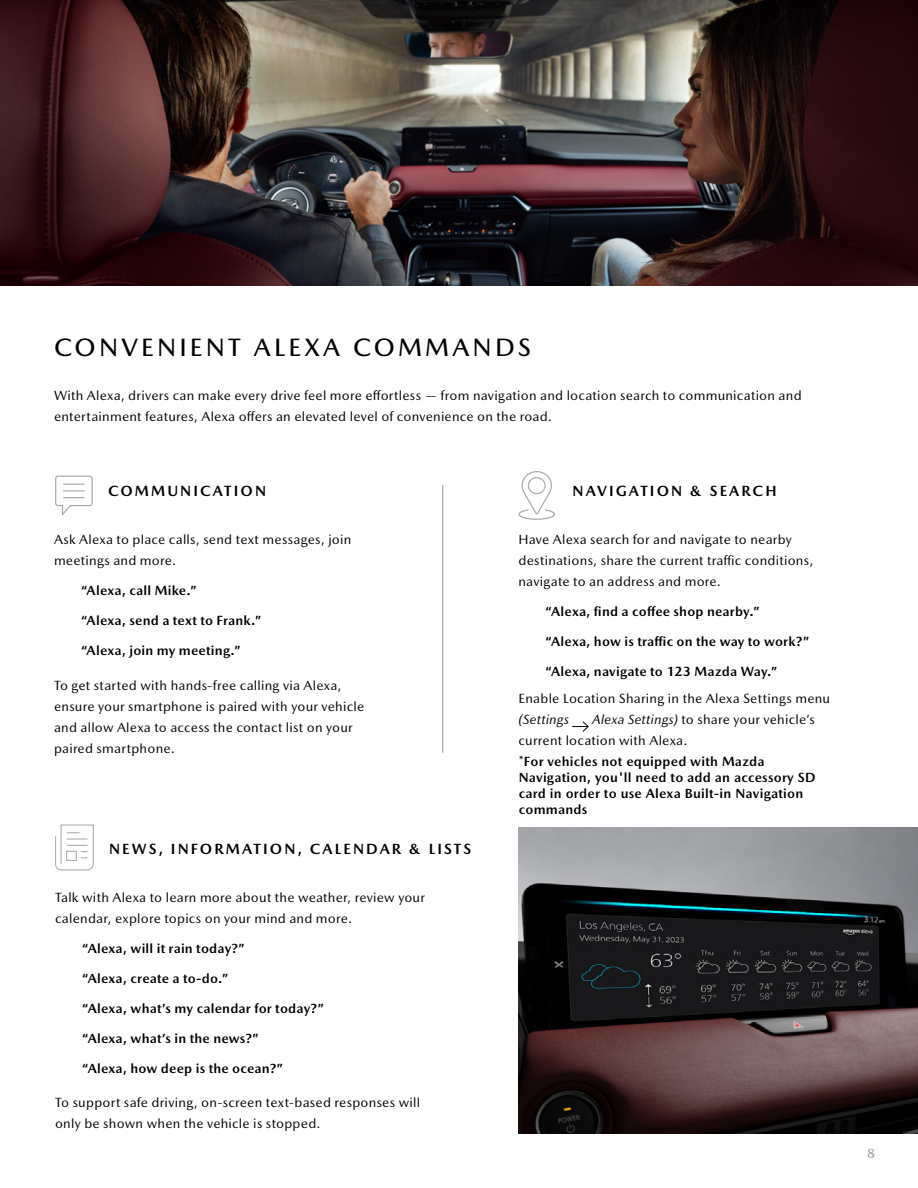
<style>
.page{position:relative;width:918px;height:1188px;background:#fff}
.page>*{position:absolute;margin:0;border:0;box-sizing:border-box;transform-origin:0 0}
.t1{font:500 25.5px "Mazda Type";letter-spacing:.125em;color:#000}
.t2{font:700 15px "Mazda Type";letter-spacing:.14em;color:#000}
.t3{font:13.5px/21px "Mazda Type";letter-spacing:.015em;color:#000}
.t4{font:700 13.5px/16.2px "Mazda Type";letter-spacing:.02em;color:#000}
.t5{font:italic 13.5px "Mazda Type";letter-spacing:.02em;color:#000}
.t6{font:13.5px "Mazda Type";color:#939598}
.s1{font-style:italic}
.s2{font-weight:400}
</style>
<div class="page">
<img style="left:0;top:0;width:918px;height:286px">
<svg style="left:572px;top:721px;width:17px;height:11px"></svg>
<hr style="left:443px;top:485px;width:1px;height:268px;background:#939598">
<svg style="left:55px;top:475px;width:38px;height:40px"></svg>
<svg style="left:518px;top:471px;width:37px;height:49px"></svg>
<svg style="left:55px;top:824px;width:39px;height:47px"></svg>
<img style="left:519px;top:827px;width:399px;height:307px">
<h1 class="t1" style="left:54px;top:332px;width:479px">CONVENIENT ALEXA COMMANDS</h1>
<p class="t3" style="left:54px;top:385px;width:749px">With Alexa, drivers can make every drive feel more effortless — from navigation and location search to communication and entertainment features, Alexa offers an elevated level of convenience on the road.</p>
<p class="t2" style="left:108px;top:482px;width:160px">COMMUNICATION</p>
<p class="t3" style="left:54px;top:529px;width:299px">Ask Alexa to place calls, send text messages, join meetings and more.</p>
<p class="t4" style="left:81px;top:582px;width:117px">“Alexa, call Mike.”</p>
<p class="t4" style="left:81px;top:612px;width:182px">“Alexa, send a text to Frank.”</p>
<p class="t4" style="left:81px;top:642px;width:161px">“Alexa, join my meeting.”</p>
<p class="t3" style="left:54px;top:674px;width:312px">To get started with hands-free calling via Alexa, ensure your smartphone is paired with your vehicle and allow Alexa to access the contact list on your paired smartphone.</p>
<p class="t2" style="left:109px;top:840px;width:364px">NEWS, INFORMATION, CALENDAR &amp; LISTS</p>
<p class="t3" style="left:55px;top:887px;width:371px">Talk with Alexa to learn more about the weather, review your calendar, explore topics on your mind and more.</p>
<p class="t4" style="left:82px;top:940px;width:164px">“Alexa, will it rain today?”</p>
<p class="t4" style="left:82px;top:970px;width:148px">“Alexa, create a to-do.”</p>
<p class="t4" style="left:82px;top:1000px;width:243px">“Alexa, what’s my calendar for today?”</p>
<p class="t4" style="left:82px;top:1030px;width:178px">“Alexa, what’s in the news?”</p>
<p class="t4" style="left:82px;top:1060px;width:203px">“Alexa, how deep is the ocean?”</p>
<p class="t3" style="left:55px;top:1092px;width:367px">To support safe driving, on-screen text-based responses will only be shown when the vehicle is stopped.</p>
<p class="t2" style="left:573px;top:482px;width:206px">NAVIGATION &amp; SEARCH</p>
<p class="t3" style="left:519px;top:529px;width:296px">Have Alexa search for and navigate to nearby destinations, share the current traffic conditions, navigate to an address and more.</p>
<p class="t4" style="left:546px;top:603px;width:216px">“Alexa, find a coffee shop nearby.”</p>
<p class="t4" style="left:546px;top:633px;width:265px">“Alexa, how is traffic on the way to work?”</p>
<p class="t4" style="left:546px;top:663px;width:233px">“Alexa, navigate to 123 Mazda Way.”</p>
<p class="t3" style="left:519px;top:688px;width:313px">Enable Location Sharing in the Alexa Settings menu</p>
<p class="t5" style="left:519px;top:712px;width:52px">(Settings</p>
<p class="t3" style="left:519px;top:709px;width:298px;text-indent:74px"><span class="s1">Alexa Settings)</span> to share your vehicle’s current location with Alexa.</p>
<p class="t4" style="left:519px;top:753px;width:298px"><span class="s2">*</span>For vehicles not equipped with Mazda Navigation, you'll need to add an accessory SD card in order to use Alexa Built-in Navigation commands</p>
<p class="t6" style="left:867px;top:1145px;width:9px">8</p>
</div>
